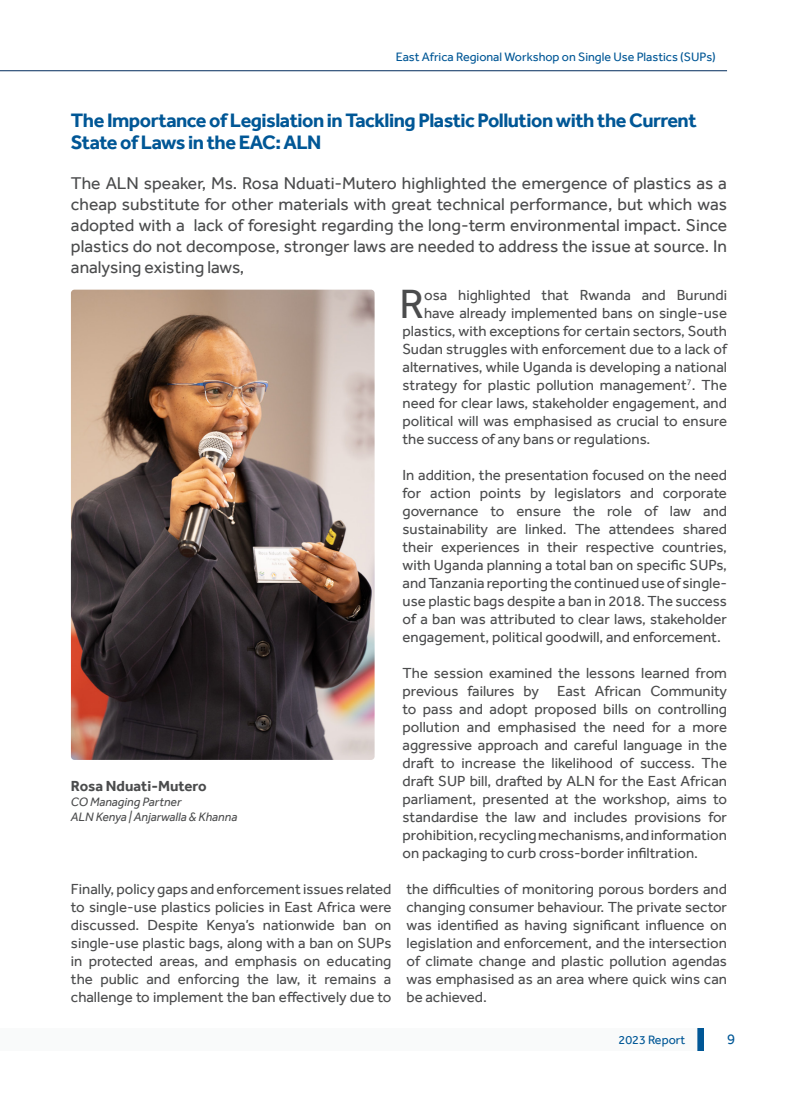
<style>
.page{position:relative;width:798px;height:1099px;background:#fff}
.page>*{position:absolute;margin:0;border:0;box-sizing:border-box;transform-origin:0 0}
.BODY_TEXT_DROP_CAP{font:42px "Effra";color:#4b4c4d}
.Sub_title{font:700 20px/22.5px "Effra";letter-spacing:-.025em;color:#005796}
.BODY_TEXT_1st_Para{font:17.5px/21px "Effra";color:#4b4c4d;text-align:justify}
.BODY_TEXT{font:15px/18px "Effra";color:#4b4c4d;text-align:justify}
.BODY_TEXT_DROP_CAP-2{font:15px "Effra";color:#4b4c4d}
.BODY_TEXT-2{font:700 15px "Effra";color:#4b4c4d}
.t1{font:15px "Effra";color:#005796}
.t2{font:12.5px "Effra";color:#005796}
.BODY_TEXT-3{font:italic 12.5px "Effra";color:#4b4c4d}
</style>
<div class="page">
<div style="left:697px;top:1028px;width:6px;height:22px;background:#005796"></div>
<div style="left:0;top:1028px;width:697px;height:22px;background:#f9fafa"></div>
<hr style="left:0;top:70px;width:726px;height:1px;background:#002b5c">
<img style="left:71px;top:289px;width:303px;height:471px">
<p class="t2" style="left:395px;top:50px;width:321px">East Africa Regional Workshop on Single Use Plastics (SUPs)</p>
<p class="Sub_title" style="left:71px;top:109px;width:627px">The Importance of Legislation in Tackling Plastic Pollution with the Current<br>State of Laws in the EAC: ALN</p>
<p class="BODY_TEXT_1st_Para" style="left:71px;top:172px;width:657px">The ALN speaker, Ms. Rosa Nduati-Mutero highlighted the emergence of plastics as a cheap substitute for other materials with great technical performance, but which was adopted with a lack of foresight regarding the long-term environmental impact. Since plastics do not decompose, stronger laws are needed to address the issue at source. In analysing existing laws,</p>
<p class="BODY_TEXT_DROP_CAP" style="left:399px;top:278px;width:26px">R</p>
<p class="BODY_TEXT_DROP_CAP-2" style="left:424px;top:286px;width:304px">osa highlighted that Rwanda and Burundi</p>
<p class="BODY_TEXT_DROP_CAP-2" style="left:424px;top:304px;width:304px">have already implemented bans on single-use</p>
<p class="BODY_TEXT_DROP_CAP-2" style="left:402px;top:322px;width:326px">plastics, with exceptions for certain sectors, South</p>
<p class="BODY_TEXT_DROP_CAP-2" style="left:402px;top:340px;width:326px">Sudan struggles with enforcement due to a lack of</p>
<p class="BODY_TEXT_DROP_CAP-2" style="left:402px;top:358px;width:326px">alternatives, while Uganda is developing a national</p>
<p class="BODY_TEXT_DROP_CAP-2" style="left:402px;top:376px;width:326px">strategy for plastic pollution management<sup>7</sup>. The</p>
<p class="BODY_TEXT_DROP_CAP-2" style="left:402px;top:394px;width:326px">need for clear laws, stakeholder engagement, and</p>
<p class="BODY_TEXT_DROP_CAP-2" style="left:402px;top:412px;width:326px">political will was emphasised as crucial to ensure</p>
<p class="BODY_TEXT_DROP_CAP-2" style="left:402px;top:430px;width:249px">the success of any bans or regulations.</p>
<p class="BODY_TEXT" style="left:402px;top:465px;width:326px">In addition, the presentation focused on the need for action points by legislators and corporate governance to ensure the role of law and sustainability are linked. The attendees shared their experiences in their respective countries, with Uganda planning a total ban on specific SUPs, and Tanzania reporting the continued use of single&shy;use plastic bags despite a ban in 2018. The success of a ban was attributed to clear laws, stakeholder engagement, political goodwill, and enforcement.</p>
<p class="BODY_TEXT" style="left:402px;top:663px;width:326px">The session examined the lessons learned from previous failures by East African Community to pass and adopt proposed bills on controlling pollution and emphasised the need for a more aggressive approach and careful language in the draft to increase the likelihood of success. The draft SUP bill, drafted by ALN for the East African parliament, presented at the workshop, aims to standardise the law and includes provisions for prohibition, recycling mechanisms, and information on packaging to curb cross-border infiltration.</p>
<p class="BODY_TEXT-2" style="left:71px;top:777px;width:137px">Rosa Nduati-Mutero</p>
<p class="BODY_TEXT-3" style="left:71px;top:794px;width:112px">CO Managing Partner</p>
<p class="BODY_TEXT-3" style="left:71px;top:809px;width:168px">ALN Kenya | Anjarwalla &amp; Khanna</p>
<p class="BODY_TEXT" style="left:71px;top:879px;width:322px">Finally, policy gaps and enforcement issues related to single-use plastics policies in East Africa were discussed. Despite Kenya’s nationwide ban on single-use plastic bags, along with a ban on SUPs in protected areas, and emphasis on educating the public and enforcing the law, it remains a challenge to implement the ban effectively due to</p>
<p class="BODY_TEXT" style="left:406px;top:879px;width:322px">the difficulties of monitoring porous borders and changing consumer behaviour. The private sector was identified as having significant influence on legislation and enforcement, and the intersection of climate change and plastic pollution agendas was emphasised as an area where quick wins can be achieved.</p>
<p class="t2" style="left:618px;top:1031px;width:68px">2023 Report</p>
<p class="t1" style="left:726px;top:1030px;width:10px">9</p>
</div>
